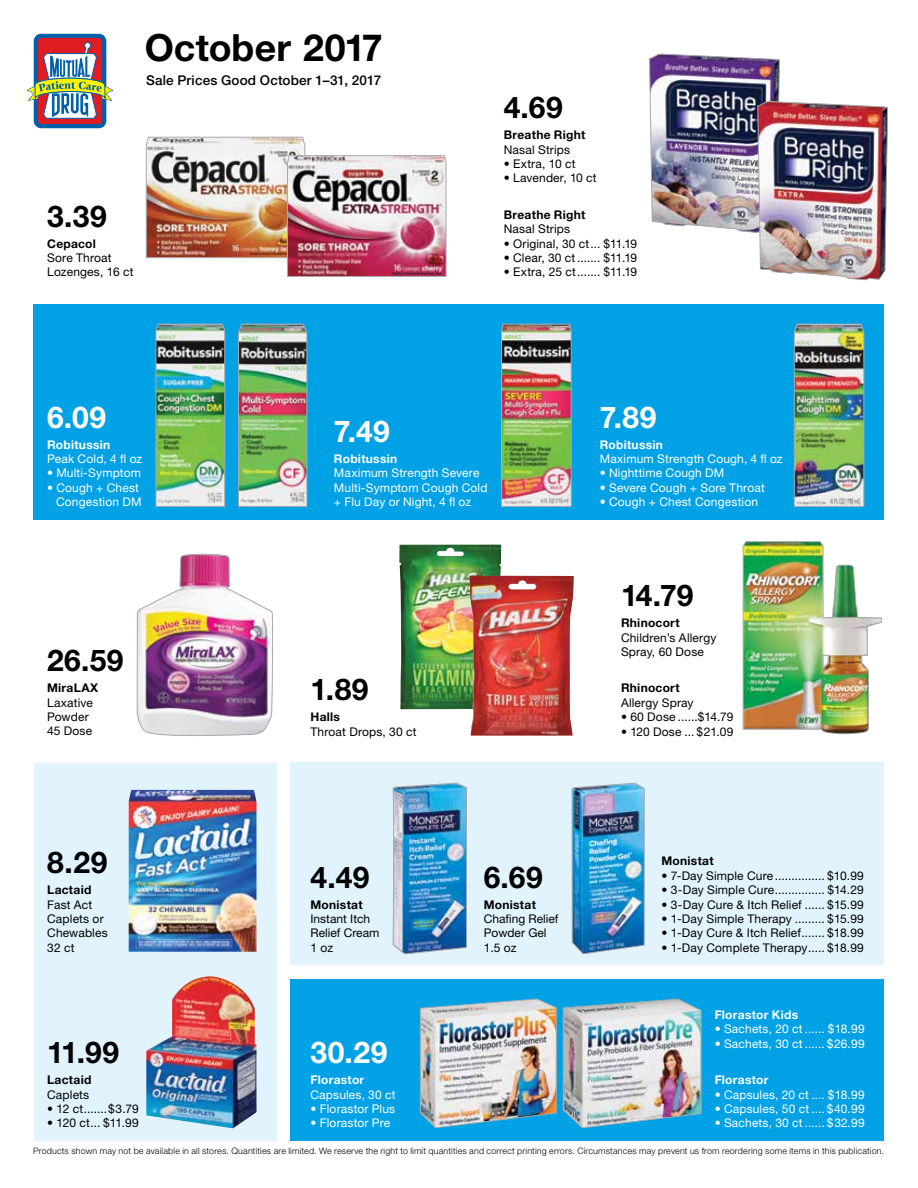
<style>
.page{position:relative;width:918px;height:1188px;background:#fff}
.page>*{position:absolute;margin:0;border:0;box-sizing:border-box;transform-origin:0 0}
.t1{font:700 37.5px "Helvetica Neue";color:#000}
.t2{font:700 30px "Helvetica Neue";letter-spacing:.015em;color:#000}
.t3{font:700 30px "Helvetica Neue";letter-spacing:.02em;color:#fff}
.t4{font:500 13.5px "Helvetica Neue";letter-spacing:.015em;color:#000}
.t5{font:12px/14.4px "Helvetica Neue";letter-spacing:.01em;color:#000}
.t6{font:12px/14.4px "Helvetica Neue";letter-spacing:.015em;color:#fff}
.t7{font:700 12px "Helvetica Neue";letter-spacing:.025em;color:#000}
.t8{font:700 12px "Helvetica Neue";letter-spacing:.025em;color:#fff}
.t9{font:300 8.85px "Helvetica Neue";letter-spacing:.025em;color:#000}
</style>
<div class="page">
<div style="left:34px;top:304px;width:850px;height:216px;background:#00a2e5"></div>
<div style="left:36px;top:36px;width:68px;height:90px;background:#e11b22;border-radius:5px"></div>
<div style="left:34px;top:34px;width:72px;height:94px;border:4px solid #0060a9;border-radius:5px"></div>
<svg style="left:27px;top:42px;width:86px;height:86px"></svg>
<div style="left:34px;top:763px;width:243px;height:378px;background:#e1f4fd"></div>
<div style="left:290px;top:979px;width:594px;height:162px;background:#00a2e5"></div>
<div style="left:290px;top:763px;width:594px;height:202px;background:#e1f4fd"></div>
<img style="left:137px;top:370px;width:136px;height:556px">
<img style="left:146px;top:137px;width:300px;height:140px">
<img style="left:649px;top:54px;width:239px;height:226px">
<img style="left:146px;top:976px;width:110px;height:152px">
<img style="left:129px;top:790px;width:127px;height:162px">
<img style="left:467px;top:999px;width:90px;height:126px">
<img style="left:563px;top:999px;width:138px;height:122px">
<img style="left:393px;top:224px;width:74px;height:905px">
<img style="left:572px;top:762px;width:72px;height:367px">
<img style="left:743px;top:542px;width:139px;height:192px">
<img style="left:399px;top:545px;width:102px;height:164px">
<img style="left:469px;top:576px;width:105px;height:160px">
<img style="left:501px;top:324px;width:70px;height:183px">
<img style="left:794px;top:324px;width:70px;height:183px">
<img style="left:156px;top:324px;width:69px;height:183px">
<img style="left:238px;top:324px;width:69px;height:183px">
<h1 class="t1" style="left:145px;top:25px;width:239px">October 2017</h1>
<p class="t4" style="left:146px;top:73px;width:236px">Sale Prices Good October 1–31, 2017</p>
<h2 class="t2" style="left:47px;top:197px;width:61px">3.39</h2>
<p class="t7" style="left:47px;top:236px;width:50px">Cepacol</p>
<p class="t5" style="left:47px;top:250px;width:88px">Sore Throat<br>Lozenges, 16 ct</p>
<h2 class="t2" style="left:504px;top:89px;width:60px">4.69</h2>
<p class="t7" style="left:504px;top:128px;width:83px">Breathe Right</p>
<p class="t5" style="left:504px;top:142px;width:68px">Nasal Strips</p>
<p class="t5" style="left:504px;top:156px;width:73px">• Extra, 10 ct</p>
<p class="t5" style="left:504px;top:171px;width:94px">• Lavender, 10 ct</p>
<p class="t7" style="left:504px;top:207px;width:83px">Breathe Right</p>
<p class="t5" style="left:504px;top:222px;width:68px">Nasal Strips</p>
<p class="t5" style="left:504px;top:236px;width:135px">• Original, 30 ct... $11.19</p>
<p class="t5" style="left:504px;top:250px;width:135px">• Clear, 30 ct....... $11.19</p>
<p class="t5" style="left:504px;top:265px;width:135px">• Extra, 25 ct....... $11.19</p>
<h2 class="t3" style="left:47px;top:398px;width:61px">6.09</h2>
<p class="t8" style="left:47px;top:437px;width:65px">Robitussin</p>
<p class="t6" style="left:47px;top:451px;width:97px">Peak Cold, 4 fl oz</p>
<p class="t6" style="left:47px;top:466px;width:95px">• Multi-Symptom</p>
<p class="t6" style="left:47px;top:480px;width:96px;text-align:right">• Cough + Chest<br>Congestion DM</p>
<h2 class="t2" style="left:47px;top:642px;width:78px">26.59</h2>
<p class="t7" style="left:47px;top:680px;width:53px">MiraLAX</p>
<p class="t5" style="left:47px;top:695px;width:47px">Laxative<br>Powder<br>45 Dose</p>
<h2 class="t3" style="left:334px;top:413px;width:57px">7.49</h2>
<p class="t8" style="left:334px;top:451px;width:65px">Robitussin</p>
<p class="t6" style="left:334px;top:466px;width:155px">Maximum Strength Severe<br>Multi-Symptom Cough Cold + Flu Day or Night, 4 fl oz</p>
<h2 class="t2" style="left:310px;top:671px;width:60px">1.89</h2>
<p class="t7" style="left:310px;top:710px;width:31px">Halls</p>
<p class="t5" style="left:310px;top:724px;width:108px">Throat Drops, 30 ct</p>
<h2 class="t3" style="left:600px;top:398px;width:58px">7.89</h2>
<p class="t8" style="left:600px;top:437px;width:65px">Robitussin</p>
<p class="t6" style="left:600px;top:451px;width:184px">Maximum Strength Cough, 4 fl oz</p>
<p class="t6" style="left:600px;top:466px;width:126px">• Nighttime Cough DM</p>
<p class="t6" style="left:600px;top:480px;width:167px">• Severe Cough + Sore Throat</p>
<p class="t6" style="left:600px;top:495px;width:160px">• Cough + Chest Congestion</p>
<h2 class="t2" style="left:621px;top:577px;width:74px">14.79</h2>
<p class="t7" style="left:621px;top:616px;width:60px">Rhinocort</p>
<p class="t5" style="left:621px;top:630px;width:97px">Children’s Allergy<br>Spray, 60 Dose</p>
<p class="t7" style="left:621px;top:681px;width:60px">Rhinocort</p>
<p class="t5" style="left:621px;top:695px;width:74px">Allergy Spray</p>
<p class="t5" style="left:621px;top:710px;width:114px">• 60 Dose ......$14.79</p>
<p class="t5" style="left:621px;top:724px;width:114px">• 120 Dose ... $21.09</p>
<h2 class="t2" style="left:47px;top:844px;width:62px">8.29</h2>
<p class="t7" style="left:47px;top:882px;width:46px">Lactaid</p>
<p class="t5" style="left:47px;top:897px;width:62px">Fast Act<br>Caplets or<br>Chewables<br>32 ct</p>
<h2 class="t2" style="left:47px;top:1034px;width:73px">11.99</h2>
<p class="t7" style="left:47px;top:1072px;width:46px">Lactaid</p>
<p class="t5" style="left:47px;top:1087px;width:44px">Caplets</p>
<p class="t5" style="left:47px;top:1101px;width:93px">• 12 ct.......$3.79</p>
<p class="t5" style="left:47px;top:1116px;width:93px">• 120 ct... $11.99</p>
<h2 class="t2" style="left:310px;top:858px;width:60px">4.49</h2>
<p class="t7" style="left:310px;top:897px;width:54px">Monistat</p>
<p class="t5" style="left:310px;top:911px;width:70px">Instant Itch<br>Relief Cream<br>1 oz</p>
<h2 class="t3" style="left:310px;top:1034px;width:79px">30.29</h2>
<p class="t8" style="left:310px;top:1072px;width:55px">Florastor</p>
<p class="t6" style="left:310px;top:1087px;width:86px">Capsules, 30 ct</p>
<p class="t6" style="left:310px;top:1101px;width:86px">• Florastor Plus</p>
<p class="t6" style="left:310px;top:1116px;width:81px">• Florastor Pre</p>
<h2 class="t2" style="left:484px;top:858px;width:60px">6.69</h2>
<p class="t7" style="left:484px;top:897px;width:54px">Monistat</p>
<p class="t5" style="left:484px;top:911px;width:76px">Chafing Relief<br>Powder Gel<br>1.5 oz</p>
<p class="t7" style="left:661px;top:854px;width:54px">Monistat</p>
<p class="t5" style="left:661px;top:868px;width:204px">• 7-Day Simple Cure............... $10.99</p>
<p class="t5" style="left:661px;top:883px;width:204px">• 3-Day Simple Cure............... $14.29</p>
<p class="t5" style="left:661px;top:897px;width:204px">• 3-Day Cure &amp; Itch Relief ...... $15.99</p>
<p class="t5" style="left:661px;top:911px;width:204px">• 1-Day Simple Therapy ......... $15.99</p>
<p class="t5" style="left:661px;top:926px;width:204px">• 1-Day Cure &amp; Itch Relief....... $18.99</p>
<p class="t5" style="left:661px;top:940px;width:204px">• 1-Day Complete Therapy..... $18.99</p>
<p class="t8" style="left:715px;top:1007px;width:85px">Florastor Kids</p>
<p class="t6" style="left:715px;top:1022px;width:152px">• Sachets, 20 ct ...... $18.99</p>
<p class="t6" style="left:715px;top:1036px;width:151px">• Sachets, 30 ct ...... $26.99</p>
<p class="t8" style="left:715px;top:1072px;width:55px">Florastor</p>
<p class="t6" style="left:715px;top:1087px;width:151px">• Capsules, 20 ct .... $18.99</p>
<p class="t6" style="left:715px;top:1101px;width:152px">• Capsules, 50 ct .... $40.99</p>
<p class="t6" style="left:715px;top:1116px;width:152px">• Sachets, 30 ct ...... $32.99</p>
<p class="t9" style="left:33px;top:1146px;width:852px">Products shown may not be available in all stores. Quantities are limited. We reserve the right to limit quantities and correct printing errors. Circumstances may prevent us from reordering some items in this publication.</p>
</div>
